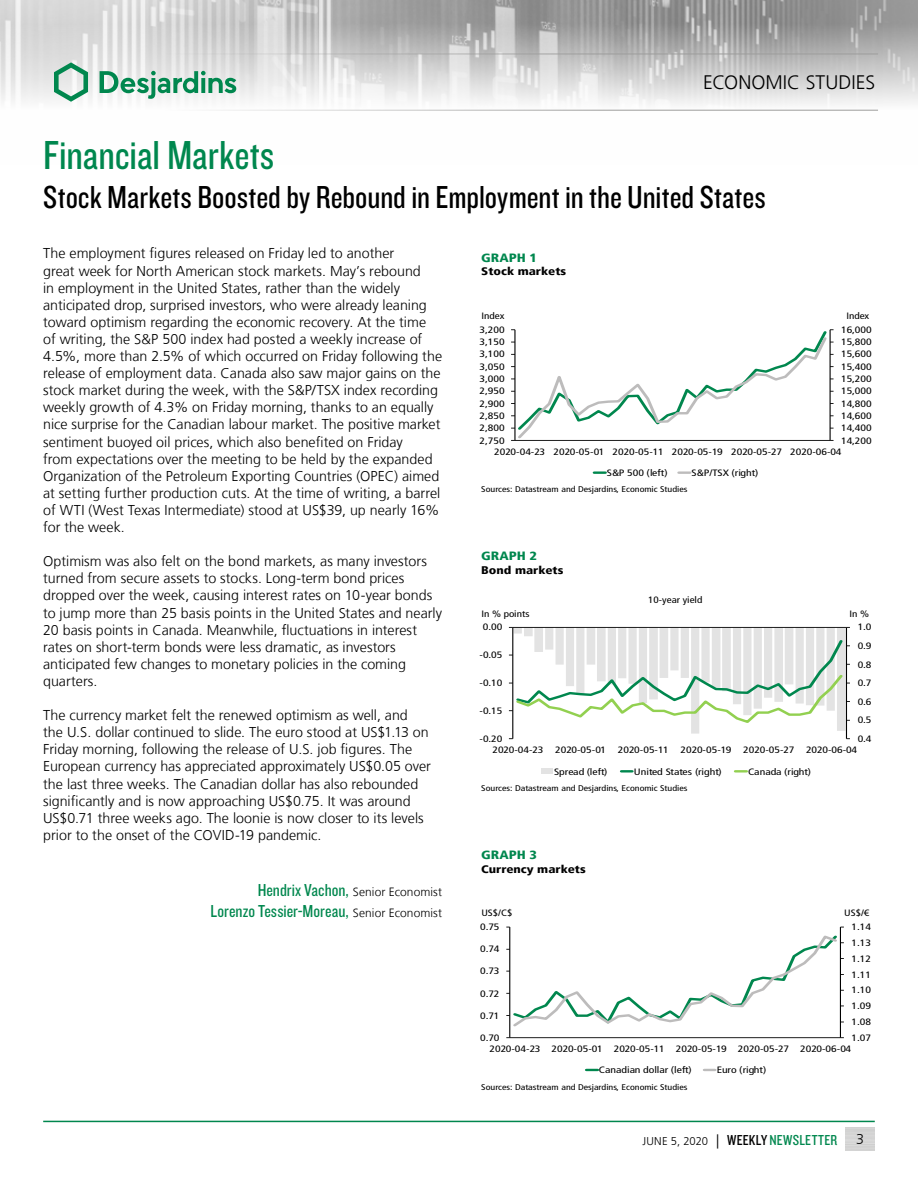
<style>
.page{position:relative;width:918px;height:1188px;background:#fff}
.page>*{position:absolute;margin:0;border:0;box-sizing:border-box;transform-origin:0 0}
.t1{font:42px "Knockout 29 Junior Ltweight";color:#00874e}
.t2{font:33px "Knockout 29 Junior Ltweight";color:#000}
.t3{font:300 19.5px "Frutiger LT";letter-spacing:.005em;color:#000}
.t4{font:18px "Knockout 29 Junior Ltweight";color:#00874e}
.t5{font:300 14.25px/17.1px "Frutiger LT";color:#000}
.t6{font:300 12px "Frutiger LT";letter-spacing:.01em;color:#000}
.t7{font:900 condensed 12px "Frutiger LT";color:#00874e;scale:1.2 1}
.t8{font:300 11.25px "Frutiger LT";letter-spacing:.01em;color:#000}
.t9{font:900 condensed 11.1px "Frutiger LT";color:#000;scale:1.2 1}
.t10{font:condensed 9.3px "Frutiger LT";color:#000;scale:1.26 1}
.t11{font:condensed 9.15px "Frutiger LT";color:#000;scale:1.2 1}
.t12{font:condensed 8.25px "Frutiger LT";color:#000;scale:1.2 1}
.s1{font-family:"Knockout 29 Junior Ltweight";font-weight:400;font-size:18px;color:#00874e}
.s2{font-family:"Frutiger LT";font-weight:300;font-size:12px;color:#000}
.s3{font-size:14.25px}
.s4{font-family:"Knockout 29 Junior Ltweight";font-weight:400;font-size:15px}
.s5{font-family:"Knockout 29 Junior Ltweight";font-weight:400;font-size:15px;color:#00874e}
</style>
<div class="page">
<img style="left:0;top:0;width:918px;height:110px">
<hr style="left:0;top:54px;width:878px;height:1px;background:#9d9d9c">
<hr style="left:0;top:110px;width:878px;height:1px;background:#9d9d9c">
<svg style="left:54px;top:62px;width:34px;height:40px"></svg>
<svg style="left:100px;top:71px;width:136px;height:28px"></svg>
<hr style="left:43px;top:1121px;width:832px;height:1px;background:#00874e">
<svg style="left:511px;top:329px;width:323px;height:112px"></svg>
<svg style="left:594px;top:471px;width:11px;height:3px"></svg>
<svg style="left:679px;top:471px;width:11px;height:3px"></svg>
<svg style="left:509px;top:627px;width:341px;height:112px"></svg>
<div style="left:542px;top:769px;width:11px;height:5px;background:#e3e3e3"></div>
<svg style="left:621px;top:770px;width:11px;height:3px"></svg>
<svg style="left:735px;top:770px;width:12px;height:3px"></svg>
<hr style="left:840px;top:927px;width:1px;height:111px;background:#000">
<hr style="left:509px;top:927px;width:1px;height:111px;background:#000">
<hr style="left:510px;top:1037px;width:330px;height:1px;background:#000">
<svg style="left:506px;top:927px;width:338px;height:102px"></svg>
<svg style="left:586px;top:1069px;width:12px;height:2px"></svg>
<svg style="left:704px;top:1069px;width:11px;height:2px"></svg>
<h3 class="t3" style="left:703px;top:72px;width:174px">ECONOMIC STUDIES</h3>
<h1 class="t1" style="left:43px;top:128px;width:233px">Financial Markets</h1>
<h2 class="t2" style="left:43px;top:176px;width:724px">Stock Markets Boosted by Rebound in Employment in the United States</h2>
<p class="t5" style="left:43px;top:245px;width:400px">The employment figures released on Friday led to another<br>great week for North American stock markets. May’s rebound<br>in employment in the United States, rather than the widely anticipated drop, surprised investors, who were already leaning toward optimism regarding the economic recovery. At the time of writing, the S&amp;P 500 index had posted a weekly increase of 4.5%, more than 2.5% of which occurred on Friday following the release of employment data. Canada also saw major gains on the stock market during the week, with the S&amp;P/TSX index recording weekly growth of 4.3% on Friday morning, thanks to an equally nice surprise for the Canadian labour market. The positive market sentiment buoyed oil prices, which also benefited on Friday<br>from expectations over the meeting to be held by the expanded Organization of the Petroleum Exporting Countries (OPEC) aimed at setting further production cuts. At the time of writing, a barrel of WTI (West Texas Intermediate) stood at US$39, up nearly 16% for the week.</p>
<p class="t5" style="left:43px;top:553px;width:400px">Optimism was also felt on the bond markets, as many investors turned from secure assets to stocks. Long-term bond prices dropped over the week, causing interest rates on 10‑year bonds to jump more than 25 basis points in the United States and nearly 20 basis points in Canada. Meanwhile, fluctuations in interest rates on short-term bonds were less dramatic, as investors anticipated few changes to monetary policies in the coming quarters.</p>
<p class="t5" style="left:43px;top:707px;width:389px">The currency market felt the renewed optimism as well, and the U.S. dollar continued to slide. The euro stood at US$1.13 on Friday morning, following the release of U.S. job figures. The European currency has appreciated approximately US$0.05 over the last three weeks. The Canadian dollar has also rebounded significantly and is now approaching US$0.75. It was around US$0.71 three weeks ago. The loonie is now closer to its levels prior to the onset of the COVID‑19 pandemic.</p>
<p class="t7" style="left:481px;top:250px;width:48px">GRAPH 1</p>
<p class="t9" style="left:481px;top:265px;width:72px">Stock markets</p>
<p class="t11" style="left:481px;top:310px;width:21px">Index</p>
<p class="t11" style="left:846px;top:310px;width:21px">Index</p>
<p class="t10" style="left:480px;top:324px;width:21px">3,200</p>
<p class="t10" style="left:841px;top:324px;width:26px">16,000</p>
<p class="t10" style="left:480px;top:336px;width:21px">3,150</p>
<p class="t10" style="left:841px;top:336px;width:26px">15,800</p>
<p class="t10" style="left:480px;top:349px;width:21px">3,100</p>
<p class="t10" style="left:841px;top:349px;width:26px">15,600</p>
<p class="t10" style="left:480px;top:361px;width:21px">3,050</p>
<p class="t10" style="left:841px;top:361px;width:26px">15,400</p>
<p class="t10" style="left:480px;top:373px;width:21px">3,000</p>
<p class="t10" style="left:841px;top:373px;width:26px">15,200</p>
<p class="t10" style="left:480px;top:386px;width:21px">2,950</p>
<p class="t10" style="left:841px;top:386px;width:26px">15,000</p>
<p class="t10" style="left:480px;top:398px;width:21px">2,900</p>
<p class="t10" style="left:841px;top:398px;width:26px">14,800</p>
<p class="t10" style="left:480px;top:410px;width:21px">2,850</p>
<p class="t10" style="left:841px;top:410px;width:26px">14,600</p>
<p class="t10" style="left:480px;top:423px;width:21px">2,800</p>
<p class="t10" style="left:841px;top:423px;width:26px">14,400</p>
<p class="t10" style="left:480px;top:435px;width:21px">2,750</p>
<p class="t10" style="left:841px;top:435px;width:26px">14,200</p>
<p class="t10" style="left:494px;top:447px;width:277px">2020-04-23 2020-05-01 2020-05-11 2020-05-19 2020-05-27 2020-06-04</p>
<p class="t10" style="left:607px;top:467px;width:50px">S&amp;P 500 (left)</p>
<p class="t10" style="left:692px;top:467px;width:55px">S&amp;P/TSX (right)</p>
<p class="t12" style="left:481px;top:485px;width:173px">Sources: Datastream and Desjardins, Economic Studies</p>
<p class="t7" style="left:481px;top:549px;width:48px">GRAPH 2</p>
<p class="t9" style="left:481px;top:563px;width:70px">Bond markets</p>
<p class="t11" style="left:648px;top:595px;width:47px">10-year yield</p>
<p class="t11" style="left:481px;top:609px;width:42px">In % points</p>
<p class="t11" style="left:850px;top:609px;width:18px">In %</p>
<p class="t10" style="left:483px;top:622px;width:17px">0.00</p>
<p class="t10" style="left:858px;top:622px;width:12px">1.0</p>
<p class="t10" style="left:858px;top:640px;width:12px">0.9</p>
<p class="t10" style="left:480px;top:650px;width:20px">-0.05</p>
<p class="t10" style="left:858px;top:659px;width:12px">0.8</p>
<p class="t10" style="left:480px;top:677px;width:20px">-0.10</p>
<p class="t10" style="left:858px;top:677px;width:12px">0.7</p>
<p class="t10" style="left:858px;top:696px;width:12px">0.6</p>
<p class="t10" style="left:480px;top:705px;width:20px">-0.15</p>
<p class="t10" style="left:858px;top:715px;width:12px">0.5</p>
<p class="t10" style="left:480px;top:733px;width:20px">-0.20</p>
<p class="t10" style="left:858px;top:733px;width:12px">0.4</p>
<p class="t10" style="left:492px;top:745px;width:42px">2020-04-23</p>
<p class="t10" style="left:555px;top:745px;width:42px">2020-05-01</p>
<p class="t10" style="left:618px;top:745px;width:42px">2020-05-11</p>
<p class="t10" style="left:681px;top:745px;width:42px">2020-05-19</p>
<p class="t10" style="left:743px;top:745px;width:42px">2020-05-27</p>
<p class="t10" style="left:806px;top:745px;width:42px">2020-06-04</p>
<p class="t10" style="left:554px;top:766px;width:44px">Spread (left)</p>
<p class="t10" style="left:634px;top:766px;width:71px">United States (right)</p>
<p class="t10" style="left:748px;top:766px;width:51px">Canada (right)</p>
<p class="t12" style="left:481px;top:783px;width:173px">Sources: Datastream and Desjardins, Economic Studies</p>
<p class="t6" style="left:258px;top:885px;width:186px"><span class="s1">Hendrix Vachon,</span> Senior Economist</p>
<p class="t4" style="left:211px;top:900px;width:233px">Lorenzo Tessier-Moreau, <span class="s2">Senior Economist</span></p>
<p class="t7" style="left:481px;top:848px;width:48px">GRAPH 3</p>
<p class="t9" style="left:481px;top:862px;width:89px">Currency markets</p>
<p class="t11" style="left:481px;top:908px;width:27px">US$/C$</p>
<p class="t11" style="left:844px;top:908px;width:22px">US$/€</p>
<p class="t10" style="left:480px;top:921px;width:17px">0.75</p>
<p class="t10" style="left:480px;top:944px;width:17px">0.74</p>
<p class="t10" style="left:480px;top:966px;width:17px">0.73</p>
<p class="t10" style="left:480px;top:988px;width:17px">0.72</p>
<p class="t10" style="left:480px;top:1010px;width:17px">0.71</p>
<p class="t10" style="left:480px;top:1032px;width:17px">0.70</p>
<p class="t10" style="left:852px;top:921px;width:17px">1.14</p>
<p class="t10" style="left:852px;top:937px;width:17px">1.13</p>
<p class="t10" style="left:852px;top:953px;width:17px">1.12</p>
<p class="t10" style="left:852px;top:969px;width:17px">1.11</p>
<p class="t10" style="left:852px;top:985px;width:17px">1.10</p>
<p class="t10" style="left:852px;top:1001px;width:17px">1.09</p>
<p class="t10" style="left:852px;top:1016px;width:17px">1.08</p>
<p class="t10" style="left:852px;top:1032px;width:17px">1.07</p>
<p class="t10" style="left:489px;top:1044px;width:289px">2020-04-23 2020-05-01 2020-05-11 2020-05-19 2020-05-27 2020-06-04</p>
<p class="t10" style="left:599px;top:1065px;width:75px">Canadian dollar (left)</p>
<p class="t10" style="left:717px;top:1065px;width:41px">Euro (right)</p>
<p class="t12" style="left:481px;top:1082px;width:173px">Sources: Datastream and Desjardins, Economic Studies</p>
<p class="t8" style="left:643px;top:1135px;width:196px">JUNE 5, 2020 <span class="s3">|</span> <span class="s4">WEEKLY</span> <span class="s5">NEWSLETTER</span></p>
<p class="t5" style="left:856px;top:1131px;width:9px">3</p>
</div>
